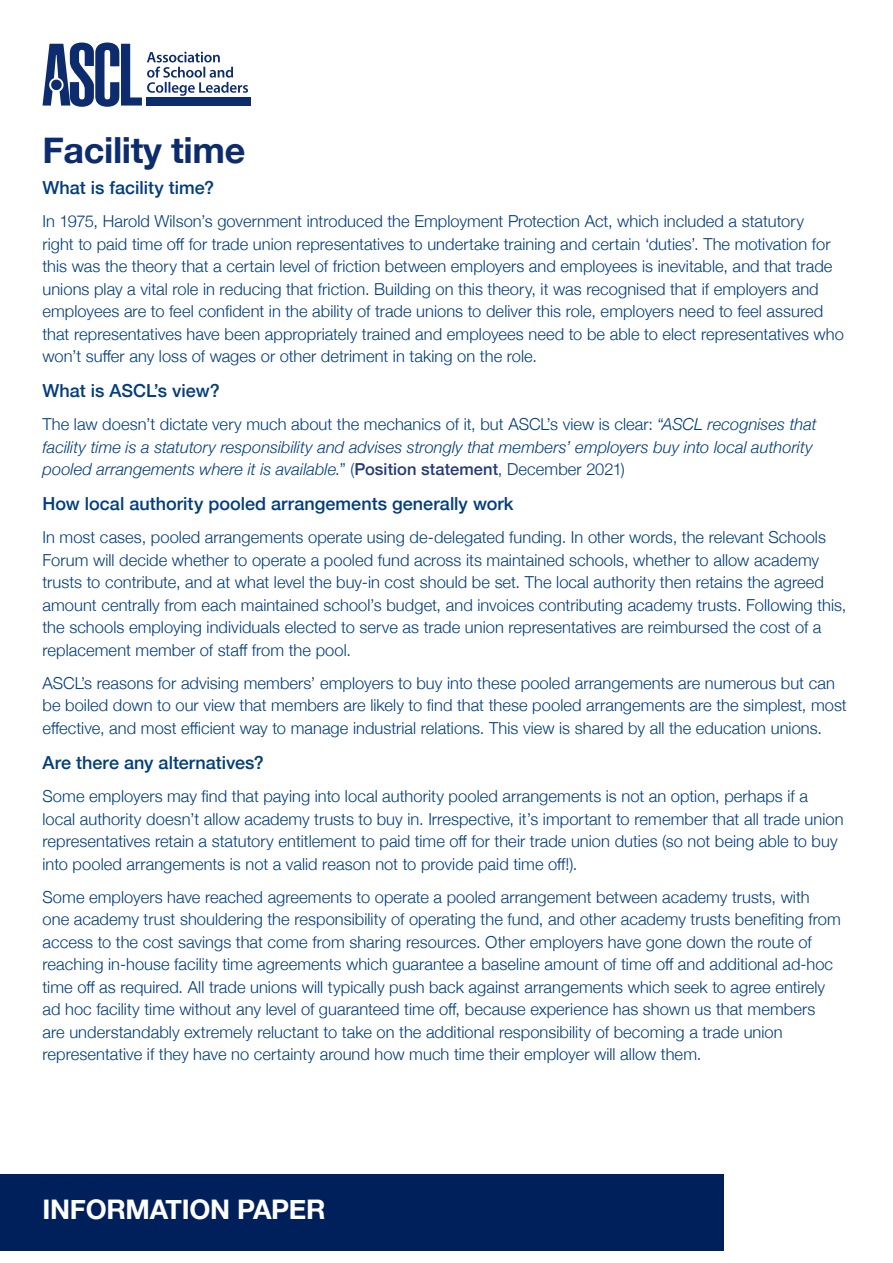
<style>
.page{position:relative;width:893px;height:1263px;background:#fff}
.page>*{position:absolute;margin:0;border:0;box-sizing:border-box;transform-origin:0 0}
.guidance_title{font:700 36px "Helvetica Neue";letter-spacing:-.01em;color:#0d2c6e}
.t1{font:700 27px "Helvetica Neue";letter-spacing:-.01em;color:#fff}
.sub_heading{font:500 18px "Helvetica Neue";color:#013d7d}
.main_text_NO_INDENT_copy{font:300 16.5px/22.5px "Helvetica Neue";letter-spacing:.005em;color:#013d7d}
.main_text_NO_INDENT_copy-2{font:italic 300 16.5px/22.5px "Helvetica Neue";letter-spacing:.005em;color:#013d7d}
.s1{font-style:normal}
.s2{font-weight:500;font-style:normal;color:#233a78}
</style>
<div class="page">
<div style="left:147px;top:97px;width:104px;height:9px;background:#0d2c6e"></div>
<svg style="left:43px;top:43px;width:205px;height:64px"></svg>
<div style="left:0;top:1174px;width:724px;height:76px;background:#00205c"></div>
<p class="guidance_title" style="left:43px;top:122px;width:204px">Facility time</p>
<p class="sub_heading" style="left:43px;top:173px;width:173px">What is facility time?</p>
<p class="main_text_NO_INDENT_copy" style="left:43px;top:209px;width:803px">In 1975, Harold Wilson’s government introduced the Employment Protection Act, which included a statutory<br>right to paid time off for trade union representatives to undertake training and certain ‘duties’. The motivation for this was the theory that a certain level of friction between employers and employees is inevitable, and that trade unions play a vital role in reducing that friction. Building on this theory, it was recognised that if employers and employees are to feel confident in the ability of trade unions to deliver this role, employers need to feel assured that representatives have been appropriately trained and employees need to be able to elect representatives who won’t suffer any loss of wages or other detriment in taking on the role.</p>
<p class="sub_heading" style="left:43px;top:376px;width:179px">What is ASCL’s view?</p>
<p class="main_text_NO_INDENT_copy-2" style="left:43px;top:412px;width:776px"><span class="s1">The law doesn’t dictate very much about the mechanics of it, but ASCL’s view is clear: “</span>ASCL recognises that facility time is a statutory responsibility and advises strongly that members’ employers buy into local authority pooled arrangements where it is available.<span class="s1">” (</span><span class="s2">Position statement</span><span class="s1">, December 2021)</span></p>
<p class="sub_heading" style="left:43px;top:489px;width:473px">How local authority pooled arrangements generally work</p>
<p class="main_text_NO_INDENT_copy" style="left:43px;top:525px;width:805px">In most cases, pooled arrangements operate using de-delegated funding. In other words, the relevant Schools Forum will decide whether to operate a pooled fund across its maintained schools, whether to allow academy trusts to contribute, and at what level the buy-in cost should be set. The local authority then retains the agreed amount centrally from each maintained school’s budget, and invoices contributing academy trusts. Following this, the schools employing individuals elected to serve as trade union representatives are reimbursed the cost of a replacement member of staff from the pool.</p>
<p class="main_text_NO_INDENT_copy" style="left:43px;top:671px;width:806px">ASCL’s reasons for advising members’ employers to buy into these pooled arrangements are numerous but can be boiled down to our view that members are likely to find that these pooled arrangements are the simplest, most effective, and most efficient way to manage industrial relations. This view is shared by all the education unions.</p>
<p class="sub_heading" style="left:43px;top:748px;width:223px">Are there any alternatives?</p>
<p class="main_text_NO_INDENT_copy" style="left:43px;top:784px;width:803px">Some employers may find that paying into local authority pooled arrangements is not an option, perhaps if a local authority doesn’t allow academy trusts to buy in. Irrespective, it’s important to remember that all trade union representatives retain a statutory entitlement to paid time off for their trade union duties (so not being able to buy into pooled arrangements is not a valid reason not to provide paid time off!).</p>
<p class="main_text_NO_INDENT_copy" style="left:43px;top:884px;width:800px">Some employers have reached agreements to operate a pooled arrangement between academy trusts, with<br>one academy trust shouldering the responsibility of operating the fund, and other academy trusts benefiting from access to the cost savings that come from sharing resources. Other employers have gone down the route of reaching in-house facility time agreements which guarantee a baseline amount of time off and additional ad-hoc time off as required. All trade unions will typically push back against arrangements which seek to agree entirely ad hoc facility time without any level of guaranteed time off, because experience has shown us that members are understandably extremely reluctant to take on the additional responsibility of becoming a trade union representative if they have no certainty around how much time their employer will allow them.</p>
<h2 class="t1" style="left:43px;top:1188px;width:285px">INFORMATION PAPER</h2>
</div>
